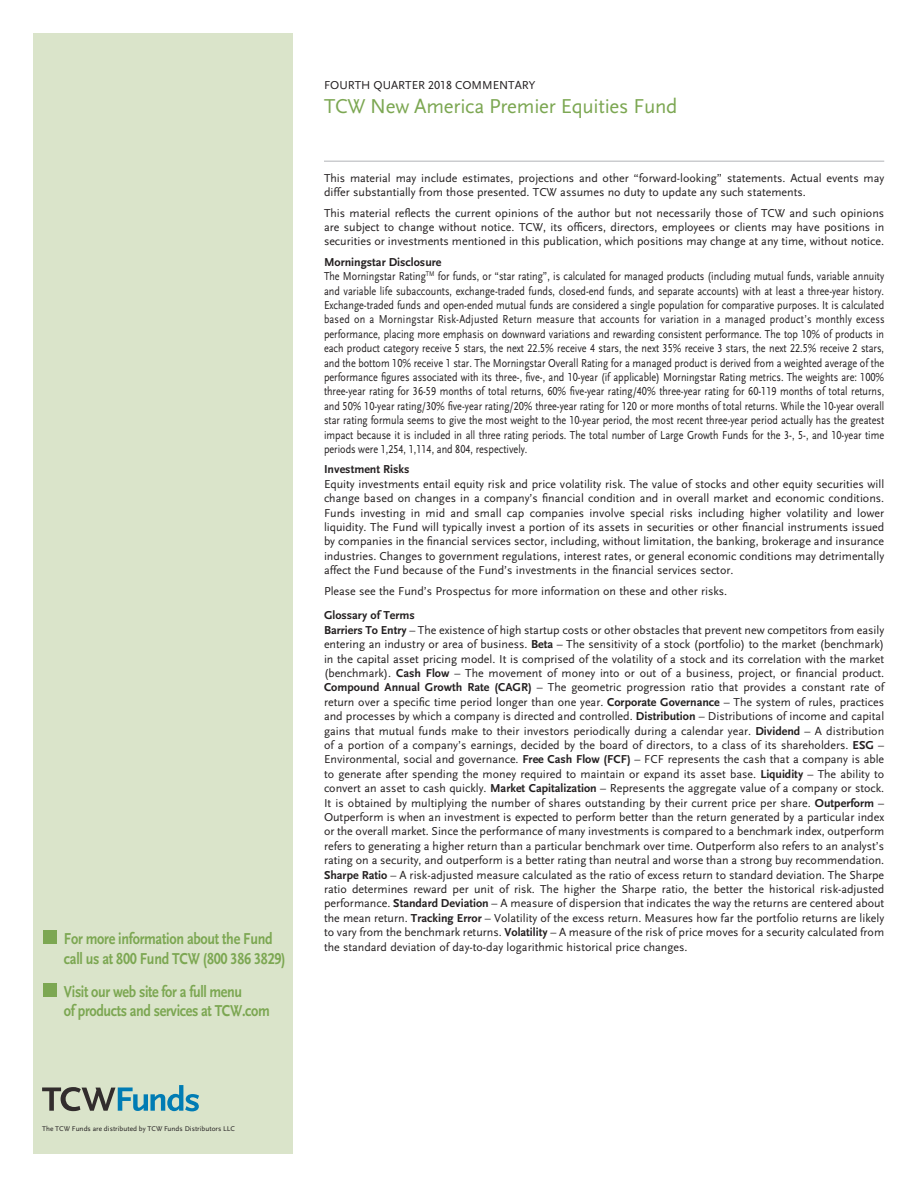
<style>
.page{position:relative;width:918px;height:1188px;background:#fff}
.page>*{position:absolute;margin:0;border:0;box-sizing:border-box;transform-origin:0 0}
.t1{font:21px "Scala Sans LF";letter-spacing:-.01em;color:#7ca752}
.t2{font:700 16.5px/19.5px "Scala Sans LF";letter-spacing:-.02em;color:#7ca752;scale:.86 1}
.footnote{font:12px/14.4px "Scala Sans LF";color:#231f20;text-align:justify}
.Italic_text{font:12px/14.4px "Scala Sans LF";color:#231f20;text-align:justify;scale:.85 1}
.Italic_text-2{font:700 12px "Scala Sans LF";color:#231f20}
.footnote-2{font:700 12px "Scala Sans LF";color:#231f20}
.t3{font:8.4px "Scala Sans LF";letter-spacing:-.005em;color:#57585a}
.t4{font:7.2px "Scala Sans LF";color:#231f20}
.s1{font-weight:700}
</style>
<div class="page">
<div style="left:34px;top:34px;width:259px;height:1120px;background:#dae4ca"></div>
<div style="left:43px;top:930px;width:14px;height:14px;background:#7ca752"></div>
<div style="left:43px;top:983px;width:14px;height:14px;background:#7ca752"></div>
<svg style="left:42px;top:1085px;width:157px;height:26px"></svg>
<hr style="left:324px;top:161px;width:560px;height:1px;background:#b2b3b7">
<h2 class="t2" style="left:64px;top:930px;width:259px">For more information about the Fund call us at 800 Fund TCW (800 386 3829)</h2>
<h2 class="t2" style="left:64px;top:982px;width:241px">Visit our web site for a full menu<br>of products and services at TCW.com</h2>
<p class="footnote" style="left:324px;top:78px;width:213px">FOURTH QUARTER 2018 COMMENTARY</p>
<h1 class="t1" style="left:324px;top:95px;width:355px">TCW New America Premier Equities Fund</h1>
<p class="footnote" style="left:324px;top:171px;width:562px">This material may include estimates, projections and other “forward-looking” statements. Actual events may differ substantially from those presented. TCW assumes no duty to update any such statements.</p>
<p class="footnote" style="left:324px;top:206px;width:562px">This material reflects the current opinions of the author but not necessarily those of TCW and such opinions are subject to change without notice. TCW, its officers, directors, employees or clients may have positions in securities or investments mentioned in this publication, which positions may change at any time, without notice.</p>
<p class="Italic_text-2" style="left:324px;top:255px;width:119px">Morningstar Disclosure</p>
<p class="Italic_text" style="left:324px;top:269px;width:661px">The Morningstar Rating<sup>TM</sup> for funds, or “star rating”, is calculated for managed products (including mutual funds, variable annuity and variable life subaccounts, exchange-traded funds, closed-end funds, and separate accounts) with at least a three-year history.<br>Exchange-traded funds and open-ended mutual funds are considered a single population for comparative purposes. It is calculated based on a Morningstar Risk-Adjusted Return measure that accounts for variation in a managed product’s monthly excess performance, placing more emphasis on downward variations and rewarding consistent performance. The top 10% of products in each product category receive 5 stars, the next 22.5% receive 4 stars, the next 35% receive 3 stars, the next 22.5% receive 2 stars, and the bottom 10% receive 1 star. The Morningstar Overall Rating for a managed product is derived from a weighted average of the performance figures associated with its three-, five-, and 10-year (if applicable) Morningstar Rating metrics. The weights are: 100% three-year rating for 36-59 months of total returns, 60% five-year rating/40% three-year rating for 60-119 months of total returns, and 50% 10-year rating/30% five-year rating/20% three-year rating for 120 or more months of total returns. While the 10-year overall star rating formula seems to give the most weight to the 10-year period, the most recent three-year period actually has the greatest impact because it is included in all three rating periods. The total number of Large Growth Funds for the 3-, 5-, and 10-year time periods were 1,254, 1,114, and 804, respectively.</p>
<p class="Italic_text-2" style="left:324px;top:463px;width:87px">Investment Risks</p>
<p class="footnote" style="left:324px;top:477px;width:562px">Equity investments entail equity risk and price volatility risk. The value of stocks and other equity securities will change based on changes in a company’s financial condition and in overall market and economic conditions.<br>Funds investing in mid and small cap companies involve special risks including higher volatility and lower liquidity. The Fund will typically invest a portion of its assets in securities or other financial instruments issued by companies in the financial services sector, including, without limitation, the banking, brokerage and insurance industries. Changes to government regulations, interest rates, or general economic conditions may detrimentally affect the Fund because of the Fund’s investments in the financial services sector.</p>
<p class="footnote" style="left:324px;top:584px;width:405px">Please see the Fund’s Prospectus for more information on these and other risks.</p>
<p class="footnote-2" style="left:324px;top:609px;width:92px">Glossary of Terms</p>
<p class="footnote" style="left:324px;top:623px;width:562px"><span class="s1">Barriers To Entry</span> – The existence of high startup costs or other obstacles that prevent new competitors from easily entering an industry or area of business. <span class="s1">Beta</span> – The sensitivity of a stock (portfolio) to the market (benchmark) in the capital asset pricing model. It is comprised of the volatility of a stock and its correlation with the market (benchmark). <span class="s1">Cash Flow</span> – The movement of money into or out of a business, project, or financial product.<br><span class="s1">Compound Annual Growth Rate (CAGR)</span> – The geometric progression ratio that provides a constant rate of return over a specific time period longer than one year. <span class="s1">Corporate Governance</span> – The system of rules, practices and processes by which a company is directed and controlled. <span class="s1">Distribution</span> – Distributions of income and capital gains that mutual funds make to their investors periodically during a calendar year. <span class="s1">Dividend</span> – A distribution of a portion of a company’s earnings, decided by the board of directors, to a class of its shareholders. <span class="s1">ESG</span> – Environmental, social and governance. <span class="s1">Free Cash Flow (FCF)</span> – FCF represents the cash that a company is able to generate after spending the money required to maintain or expand its asset base. <span class="s1">Liquidity</span> – The ability to convert an asset to cash quickly. <span class="s1">Market Capitalization</span> – Represents the aggregate value of a company or stock.<br>It is obtained by multiplying the number of shares outstanding by their current price per share. <span class="s1">Outperform</span> – Outperform is when an investment is expected to perform better than the return generated by a particular index or the overall market. Since the performance of many investments is compared to a benchmark index, outperform refers to generating a higher return than a particular benchmark over time. Outperform also refers to an analyst’s rating on a security, and outperform is a better rating than neutral and worse than a strong buy recommendation.<br><span class="s1">Sharpe Ratio</span> – A risk-adjusted measure calculated as the ratio of excess return to standard deviation. The Sharpe ratio determines reward per unit of risk. The higher the Sharpe ratio, the better the historical risk-adjusted performance. <span class="s1">Standard Deviation</span> – A measure of dispersion that indicates the way the returns are centered about the mean return. <span class="s1">Tracking Error</span> – Volatility of the excess return. Measures how far the portfolio returns are likely to vary from the benchmark returns. <span class="s1">Volatility</span> – A measure of the risk of price moves for a security calculated from the standard deviation of day-to-day logarithmic historical price changes.</p>
<p class="t3" style="left:142px;top:1124px;width:56px">Family of Funds</p>
<p class="t4" style="left:42px;top:1125px;width:194px">The TCW Funds are distributed by TCW Funds Distributors LLC</p>
</div>
